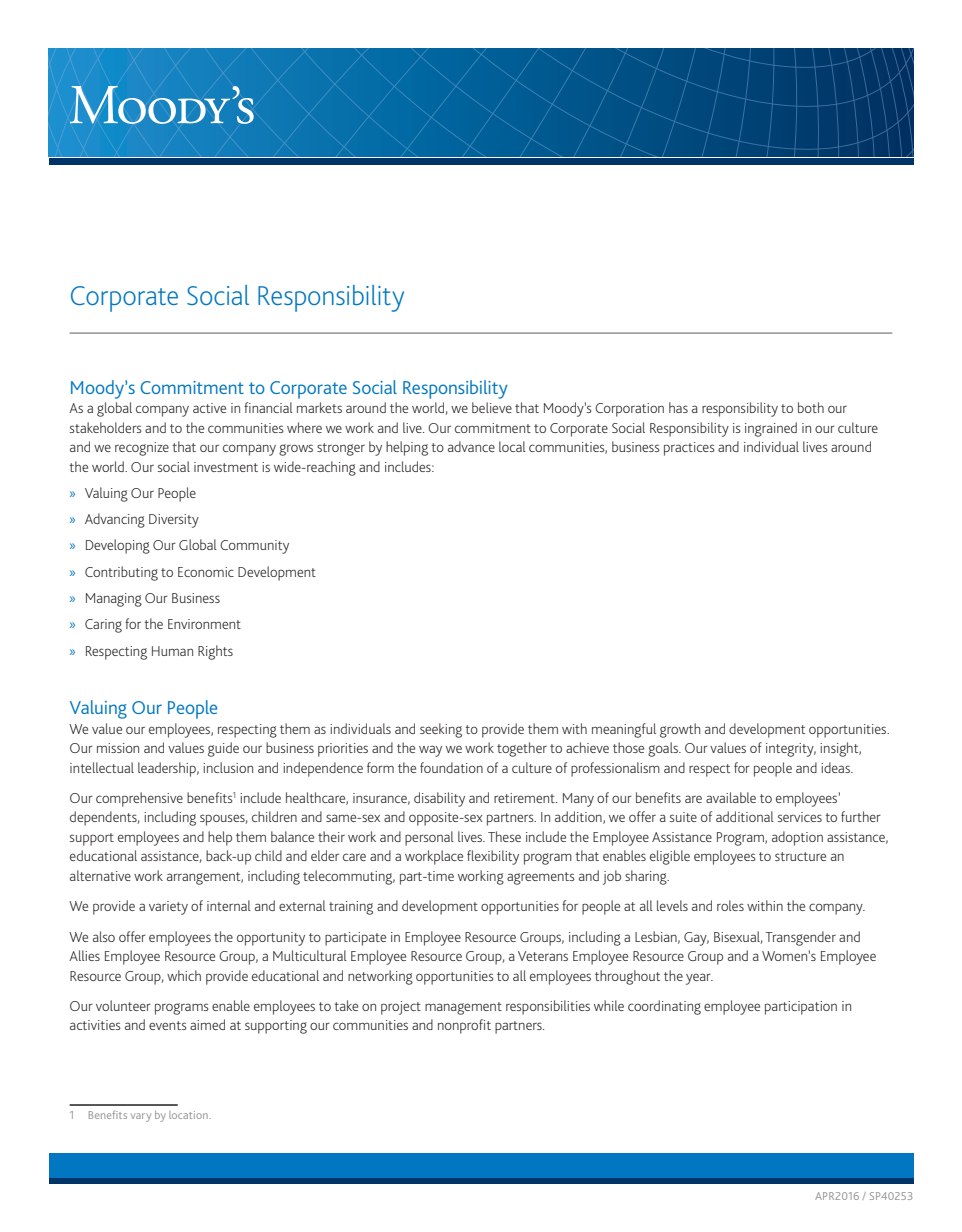
<style>
.page{position:relative;width:962px;height:1232px;background:#fff}
.page>*{position:absolute;margin:0;border:0;box-sizing:border-box;transform-origin:0 0}
.Masthead___title{font:200 28.5px "Bliss Pro";letter-spacing:-.01em;color:#0077c0}
.BODY___Headline_2{font:300 19.5px "Bliss Pro";letter-spacing:-.005em;color:#0077c0}
.TEXT___body_SPACE_AB{font:200 15px/19.5px "Bliss Pro";color:#231f20}
.BODY___Text{font:200 15px/19.5px "Bliss Pro";color:#231f20}
.Footnote{font:300 12px "Bliss Pro";letter-spacing:.015em;color:#919295}
.z_Notes{font:300 12px "Bliss Pro";letter-spacing:.01em;color:#919295}
.s1{font-family:"Myriad Pro";font-weight:400;color:#0077c0}
</style>
<div class="page">
<div style="left:49px;top:1177px;width:864px;height:6px;background:#003367"></div>
<div style="left:49px;top:1153px;width:864px;height:24px;background:#0077c0"></div>
<hr style="left:70px;top:332px;width:822px;height:2px;background:#919295">
<hr style="left:70px;top:1104px;width:108px;height:1px;background:#231f20">
<div style="left:49px;top:159px;width:864px;height:6px;background:#003367"></div>
<svg style="left:49px;top:49px;width:864px;height:108px;background:#0e649b"></svg>
<p class="Masthead___title" style="left:70px;top:278px;width:336px">Corporate Social Responsibility</p>
<p class="BODY___Headline_2" style="left:70px;top:375px;width:439px">Moody’s Commitment to Corporate Social Responsibility</p>
<p class="BODY___Text" style="left:70px;top:398px;width:810px">As a global company active in financial markets around the world, we believe that Moody’s Corporation has a responsibility to both our stakeholders and to the communities where we work and live. Our commitment to Corporate Social Responsibility is ingrained in our culture and we recognize that our company grows stronger by helping to advance local communities, business practices and individual lives around the world. Our social investment is wide-reaching and includes:</p>
<p class="TEXT___body_SPACE_AB" style="left:70px;top:483px;width:128px"><span class="s1">»</span> Valuing Our People</p>
<p class="TEXT___body_SPACE_AB" style="left:70px;top:509px;width:131px"><span class="s1">»</span> Advancing Diversity</p>
<p class="TEXT___body_SPACE_AB" style="left:70px;top:535px;width:221px"><span class="s1">»</span> Developing Our Global Community</p>
<p class="TEXT___body_SPACE_AB" style="left:70px;top:561px;width:248px"><span class="s1">»</span> Contributing to Economic Development</p>
<p class="TEXT___body_SPACE_AB" style="left:70px;top:588px;width:152px"><span class="s1">»</span> Managing Our Business</p>
<p class="TEXT___body_SPACE_AB" style="left:70px;top:614px;width:173px"><span class="s1">»</span> Caring for the Environment</p>
<p class="TEXT___body_SPACE_AB" style="left:70px;top:640px;width:165px"><span class="s1">»</span> Respecting Human Rights</p>
<p class="BODY___Headline_2" style="left:70px;top:695px;width:150px">Valuing Our People</p>
<p class="BODY___Text" style="left:70px;top:718px;width:821px">We value our employees, respecting them as individuals and seeking to provide them with meaningful growth and development opportunities.<br>Our mission and values guide our business priorities and the way we work together to achieve those goals. Our values of integrity, insight, intellectual leadership, inclusion and independence form the foundation of a culture of professionalism and respect for people and ideas.</p>
<p class="TEXT___body_SPACE_AB" style="left:70px;top:787px;width:820px">Our comprehensive benefits<sup>1</sup> include healthcare, insurance, disability and retirement. Many of our benefits are available to employees’ dependents, including spouses, children and same-sex and opposite-sex partners. In addition, we offer a suite of additional services to further support employees and help them balance their work and personal lives. These include the Employee Assistance Program, adoption assistance, educational assistance, back-up child and elder care and a workplace flexibility program that enables eligible employees to structure an alternative work arrangement, including telecommuting, part-time working agreements and job sharing.</p>
<p class="TEXT___body_SPACE_AB" style="left:70px;top:896px;width:797px">We provide a variety of internal and external training and development opportunities for people at all levels and roles within the company.</p>
<p class="TEXT___body_SPACE_AB" style="left:70px;top:926px;width:808px">We also offer employees the opportunity to participate in Employee Resource Groups, including a Lesbian, Gay, Bisexual, Transgender and<br>Allies Employee Resource Group, a Multicultural Employee Resource Group, a Veterans Employee Resource Group and a Women’s Employee<br>Resource Group, which provide educational and networking opportunities to all employees throughout the year.</p>
<p class="TEXT___body_SPACE_AB" style="left:70px;top:995px;width:783px">Our volunteer programs enable employees to take on project management responsibilities while coordinating employee participation in activities and events aimed at supporting our communities and nonprofit partners.</p>
<p class="Footnote" style="left:70px;top:1106px;width:143px">1 Benefits vary by location.</p>
<p class="z_Notes" style="left:814px;top:1188px;width:100px">APR2016 / SP40253</p>
</div>
